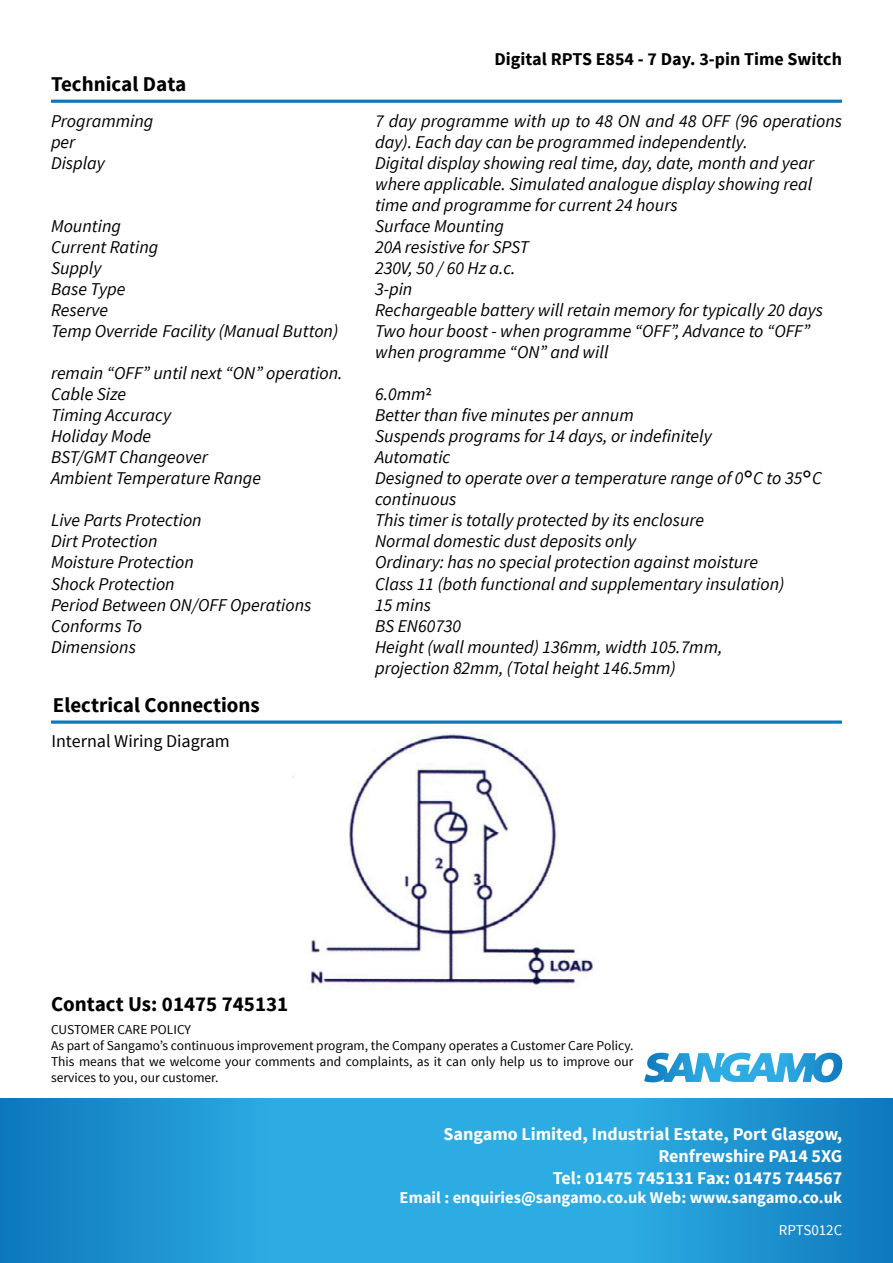
<style>
.page{position:relative;width:893px;height:1263px;background:#fff}
.page>*{position:absolute;margin:0;border:0;box-sizing:border-box;transform-origin:0 0}
.t1{font:700 21px "Source Sans Pro";color:#000}
.t2{font:italic 18px/21px "Source Sans Pro";color:#000}
.t3{font:700 18px/21.6px "Source Sans Pro";color:#fff;text-align:right}
.t4{font:700 18px "Source Sans Pro";color:#000}
.t5{font:18px "Source Sans Pro";color:#000}
.t6{font:700 16.5px "Source Sans Pro";color:#fff}
.t7{font:15px "Source Sans Pro";color:#fff}
.t8{font:13.5px/16.2px "Source Sans Pro";color:#000}
.s1{font-style:normal}
.s2{font-family:"Verdana";font-style:normal}
</style>
<div class="page">
<hr style="left:51px;top:100px;width:791px;height:3px;background:#0c77bb">
<svg style="left:51px;top:720px;width:791px;height:4px;background:#3c92c8"></svg>
<svg style="left:0;top:1098px;width:893px;height:165px;background:#229bd6"></svg>
<svg style="left:656px;top:1052px;width:174px;height:24px"></svg>
<img style="left:292px;top:732px;width:303px;height:258px">
<p class="t1" style="left:51px;top:70px;width:137px">Technical Data</p>
<p class="t4" style="left:494px;top:47px;width:349px">Digital RPTS E854 - 7 Day. 3-pin Time Switch</p>
<p class="t2" style="left:51px;top:111px;width:104px">Programming</p>
<p class="t2" style="left:375px;top:111px;width:468px">7 day programme with up to 48 ON and 48 OFF (96 operations</p>
<p class="t2" style="left:51px;top:132px;width:26px">per</p>
<p class="t2" style="left:375px;top:132px;width:374px">day). Each day can be programmed independently.</p>
<p class="t2" style="left:51px;top:153px;width:55px">Display</p>
<p class="t2" style="left:375px;top:153px;width:441px;text-align:justify">Digital display showing real time, day, date, month and year where applicable. Simulated analogue display showing real time and programme for current 24 hours</p>
<p class="t2" style="left:51px;top:216px;width:72px">Mounting</p>
<p class="t2" style="left:375px;top:216px;width:131px">Surface Mounting</p>
<p class="t2" style="left:51px;top:237px;width:109px">Current Rating</p>
<p class="t2" style="left:375px;top:237px;width:155px">20A resistive for SPST</p>
<p class="t2" style="left:51px;top:258px;width:52px">Supply</p>
<p class="t2" style="left:375px;top:258px;width:142px">230V, 50 / 60 Hz a.c.</p>
<p class="t2" style="left:51px;top:279px;width:76px">Base Type</p>
<p class="t2" style="left:375px;top:279px;width:39px">3-pin</p>
<p class="t2" style="left:51px;top:300px;width:59px">Reserve</p>
<p class="t2" style="left:375px;top:300px;width:449px">Rechargeable battery will retain memory for typically 20 days</p>
<p class="t2" style="left:51px;top:321px;width:289px">Temp Override Facility (Manual Button)</p>
<p class="t2" style="left:375px;top:321px;width:437px">Two hour boost - when programme “OFF”, Advance to “OFF” when programme “ON” and will</p>
<p class="t2" style="left:51px;top:363px;width:293px">remain “OFF” until next “ON” operation.<br>Cable Size</p>
<p class="t2" style="left:375px;top:384px;width:59px">6.0mm<span class="s1">2</span></p>
<p class="t2" style="left:51px;top:405px;width:122px">Timing Accuracy</p>
<p class="t2" style="left:375px;top:405px;width:260px">Better than five minutes per annum</p>
<p class="t2" style="left:51px;top:426px;width:102px">Holiday Mode</p>
<p class="t2" style="left:375px;top:426px;width:338px">Suspends programs for 14 days, or indefinitely</p>
<p class="t2" style="left:51px;top:447px;width:158px">BST/GMT Changeover</p>
<p class="t2" style="left:375px;top:447px;width:77px">Automatic</p>
<p class="t2" style="left:51px;top:468px;width:212px">Ambient Temperature Range</p>
<p class="t2" style="left:375px;top:468px;width:448px">Designed to operate over a temperature range of 0<span class="s2">°</span>C to 35<span class="s2">°</span>C continuous</p>
<p class="t2" style="left:51px;top:510px;width:152px">Live Parts Protection</p>
<p class="t2" style="left:375px;top:510px;width:331px">This timer is totally protected by its enclosure</p>
<p class="t2" style="left:51px;top:531px;width:108px">Dirt Protection</p>
<p class="t2" style="left:375px;top:531px;width:263px">Normal domestic dust deposits only</p>
<p class="t2" style="left:51px;top:552px;width:144px">Moisture Protection</p>
<p class="t2" style="left:375px;top:552px;width:385px">Ordinary: has no special protection against moisture</p>
<p class="t2" style="left:51px;top:573px;width:125px">Shock Protection</p>
<p class="t2" style="left:375px;top:573px;width:411px">Class 11 (both functional and supplementary insulation)</p>
<p class="t2" style="left:51px;top:594px;width:262px">Period Between ON/OFF Operations</p>
<p class="t2" style="left:375px;top:594px;width:58px">15 mins</p>
<p class="t2" style="left:51px;top:615px;width:93px">Conforms To</p>
<p class="t2" style="left:375px;top:615px;width:88px">BS EN60730</p>
<p class="t2" style="left:51px;top:636px;width:86px">Dimensions</p>
<p class="t2" style="left:375px;top:636px;width:349px">Height (wall mounted) 136mm, width 105.7mm, projection 82mm, (Total height 146.5mm)</p>
<p class="t1" style="left:53px;top:691px;width:208px">Electrical Connections</p>
<p class="t5" style="left:51px;top:729px;width:180px">Internal Wiring Diagram</p>
<p class="t1" style="left:51px;top:991px;width:239px">Contact Us: 01475 745131</p>
<p class="t8" style="left:51px;top:1021px;width:584px">CUSTOMER CARE POLICY<br>As part of Sangamo’s continuous improvement program, the Company operates a Customer Care Policy.<br>This means that we welcome your comments and complaints, as it can only help us to improve our services to you, our customer.</p>
<p class="t3" style="left:443px;top:1124px;width:400px">Sangamo Limited, Industrial Estate, Port Glasgow,<br>Renfrewshire PA14 5XG<br>Tel: 01475 745131 Fax: 01475 744567</p>
<p class="t6" style="left:400px;top:1187px;width:444px">Email : enquiries@sangamo.co.uk Web: www.sangamo.co.uk</p>
<p class="t7" style="left:779px;top:1221px;width:65px">RPTS012C</p>
</div>
